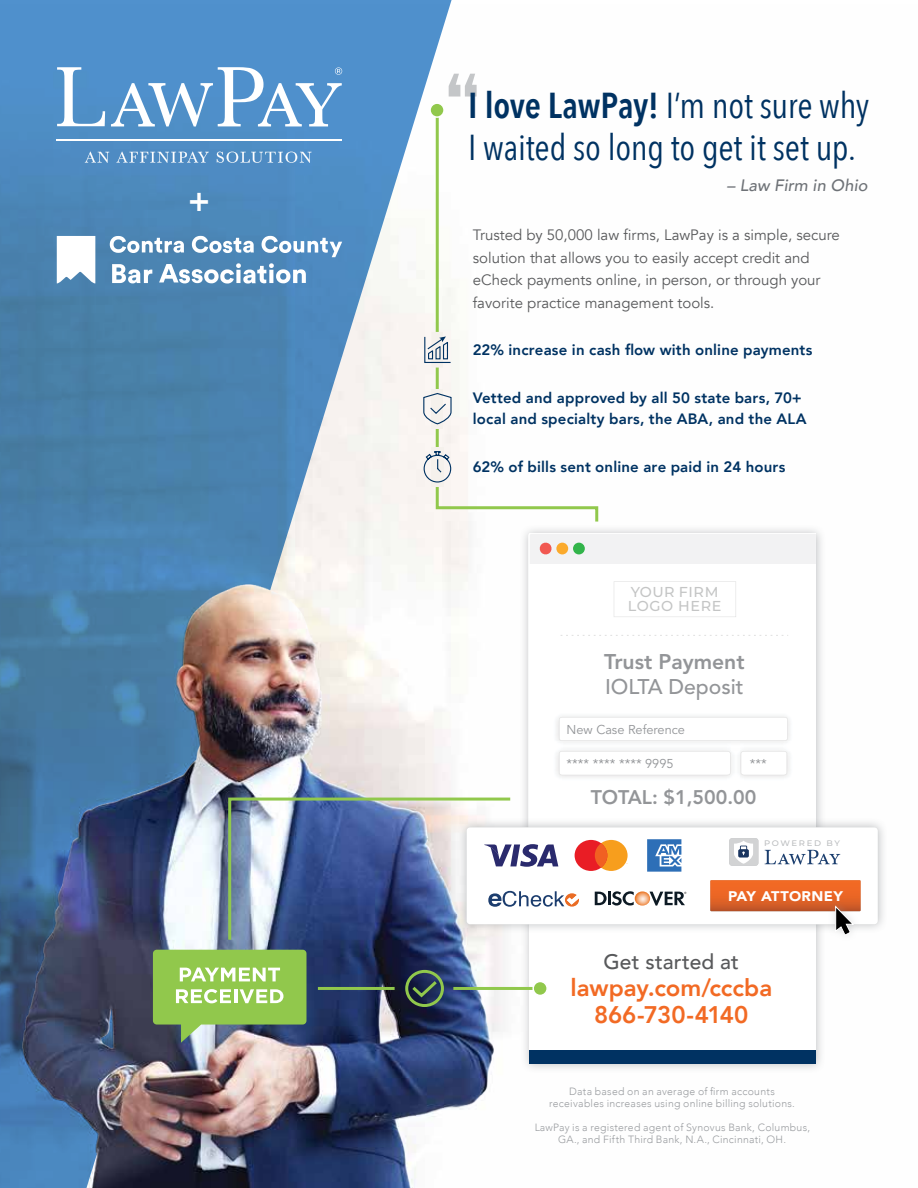
<style>
.page{position:relative;width:918px;height:1188px;background:#fff}
.page>*{position:absolute;margin:0;border:0;box-sizing:border-box;transform-origin:0 0}
.t1{font:36px/42px "Avenir Next Condensed";letter-spacing:-.005em;color:#003262}
.t2{font:800 33px "Avenir";color:#fff}
.t3{font:800 24px/27px "Avenir";letter-spacing:-.005em;color:#f26a24;text-align:center}
.t4{font:800 21.15px "Avenir";color:#939598}
.t5{font:500 21.15px "Avenir";color:#939598}
.t6{font:500 21px "Avenir";letter-spacing:.005em;color:#58595b}
.t7{font:800 19.65px "Avenir";color:#939598}
.t8{font:italic 500 16.5px "Avenir";letter-spacing:.01em;color:#6e7277}
.t9{font:15px/22.5px "Avenir";color:#58595b}
.t10{font:800 15px/21px "Avenir";letter-spacing:.01em;color:#003262}
.t11{font:500 14.4px/13.5px "Montserrat";letter-spacing:.04em;color:#c4c5c5}
.t12{font:900 13.8px "Avenir";letter-spacing:.02em;color:#fff;scale:1.06 1}
.t13{font:12.75px "Avenir";color:#939598}
.t14{font:300 10.5px/12px "Avenir";letter-spacing:.025em;color:#6e7277;text-align:center}
.t15{font:500 8.1px "Montserrat";letter-spacing:.19em;color:#bcbec0;scale:1.06 1}
.s1{font-weight:600}
</style>
<div class="page">
<svg style="left:0;top:0;width:459px;height:579px"></svg>
<img style="left:0;top:579px;width:493px;height:609px">
<svg style="left:434px;top:106px;width:165px;height:419px"></svg>
<div style="left:520px;top:903px;width:306px;height:171px;background:#6e7277;opacity:.45"></div>
<div style="left:530px;top:913px;width:286px;height:151px;background:#fff"></div>
<div style="left:519px;top:524px;width:307px;height:361px;background:#6e7277;opacity:.45"></div>
<svg style="left:530px;top:564px;width:286px;height:232px"></svg>
<div style="left:530px;top:534px;width:286px;height:30px;background:#f2f2f3"></div>
<div style="left:573px;top:543px;width:12px;height:11px;background:#32b44a;border-radius:50%"></div>
<svg style="left:539px;top:542px;width:13px;height:13px"></svg>
<div style="left:556px;top:543px;width:12px;height:11px;background:#fbaa2c;border-radius:50%"></div>
<img style="left:550px;top:708px;width:247px;height:77px">
<img style="left:550px;top:741px;width:246px;height:10px">
<img style="left:731px;top:775px;width:9px;height:10px">
<svg style="left:559px;top:717px;width:229px;height:58px"></svg>
<svg style="left:561px;top:635px;width:227px;height:1px"></svg>
<svg style="left:614px;top:581px;width:122px;height:36px"></svg>
<div style="left:530px;top:1050px;width:286px;height:14px;background:#003262"></div>
<div style="left:457px;top:817px;width:430px;height:117px;background:#6e7277;opacity:.45"></div>
<div style="left:431px;top:389px;width:12px;height:40px;background:#f5f1ec"></div>
<div style="left:432px;top:447px;width:12px;height:40px;background:#f5f1ec"></div>
<svg style="left:423px;top:451px;width:29px;height:32px"></svg>
<svg style="left:424px;top:332px;width:28px;height:36px"></svg>
<hr style="left:453px;top:987px;width:82px;height:3px;background:#91c84c">
<div style="left:533px;top:981px;width:14px;height:14px;background:#91c84c;border-radius:50%"></div>
<div style="left:532px;top:981px;width:16px;height:15px;border:2px solid #fff;border-radius:50%"></div>
<svg style="left:153px;top:950px;width:153px;height:93px;background:#95be6a"></svg>
<svg style="left:227px;top:796px;width:651px;height:147px"></svg>
<div style="left:405px;top:970px;width:39px;height:37px;border:3px solid #91c84c;border-radius:50%"></div>
<svg style="left:409px;top:978px;width:31px;height:21px"></svg>
<svg style="left:449px;top:74px;width:28px;height:23px"></svg>
<svg style="left:85px;top:152px;width:24px;height:11px"></svg>
<svg style="left:117px;top:152px;width:92px;height:11px"></svg>
<svg style="left:217px;top:152px;width:95px;height:11px"></svg>
<svg style="left:57px;top:67px;width:48px;height:59px"></svg>
<svg style="left:111px;top:67px;width:231px;height:60px"></svg>
<hr style="left:57px;top:139px;width:285px;height:2px;background:#fff">
<hr style="left:318px;top:987px;width:77px;height:3px;background:#91c84c">
<div style="left:430px;top:103px;width:14px;height:14px;background:#91c84c;border-radius:50%"></div>
<div style="left:429px;top:102px;width:16px;height:16px;border:2px solid #fff;border-radius:50%"></div>
<svg style="left:423px;top:392px;width:29px;height:33px"></svg>
<svg style="left:57px;top:236px;width:38px;height:47px"></svg>
<svg style="left:112px;top:263px;width:194px;height:21px"></svg>
<svg style="left:110px;top:236px;width:74px;height:17px"></svg>
<svg style="left:192px;top:236px;width:62px;height:17px"></svg>
<svg style="left:262px;top:236px;width:80px;height:21px"></svg>
<h2 class="t2" style="left:188px;top:174px;width:23px">+</h2>
<h1 class="t1" style="left:468px;top:83px;width:403px"><span class="s1">I love LawPay!</span> I’m not sure why<br>I waited so long to get it set up.</h1>
<h3 class="t8" style="left:727px;top:175px;width:142px">– Law Firm in Ohio</h3>
<h3 class="t9" style="left:473px;top:224px;width:368px">Trusted by 50,000 law firms, LawPay is a simple, secure solution that allows you to easily accept credit and eCheck payments online, in person, or through your favorite practice management tools.</h3>
<h3 class="t10" style="left:473px;top:339px;width:341px">22% increase in cash flow with online payments</h3>
<h3 class="t10" style="left:473px;top:387px;width:335px">Vetted and approved by all 50 state bars, 70+ local and specialty bars, the ABA, and the ALA</h3>
<h3 class="t10" style="left:473px;top:456px;width:314px">62% of bills sent online are paid in 24 hours</h3>
<h3 class="t11" style="left:628px;top:585px;width:95px">YOUR FIRM<br>LOGO HERE</h3>
<h3 class="t4" style="left:604px;top:645px;width:142px">Trust Payment</h3>
<h3 class="t5" style="left:605px;top:668px;width:140px">IOLTA Deposit</h3>
<p class="t13" style="left:567px;top:722px;width:120px">New Case Reference</p>
<p class="t13" style="left:567px;top:756px;width:109px">**** **** **** 9995</p>
<p class="t13" style="left:750px;top:756px;width:18px">***</p>
<h3 class="t7" style="left:591px;top:782px;width:167px">TOTAL: $1,500.00</h3>
<p class="t15" style="left:764px;top:837px;width:73px">POWERED BY</p>
<h3 class="t12" style="left:728px;top:884px;width:110px">PAY ATTORNEY</h3>
<h3 class="t6" style="left:604px;top:943px;width:137px">Get started at</h3>
<h3 class="t3" style="left:570px;top:974px;width:203px">lawpay.com/cccba<br>866-730-4140</h3>
<p class="t14" style="left:549px;top:1085px;width:247px">Data based on an average of firm accounts receivables increases using online billing solutions.</p>
<p class="t14" style="left:534px;top:1121px;width:278px">LawPay is a registered agent of Synovus Bank, Columbus,<br>GA., and Fifth Third Bank, N.A., Cincinnati, OH.</p>
</div>
